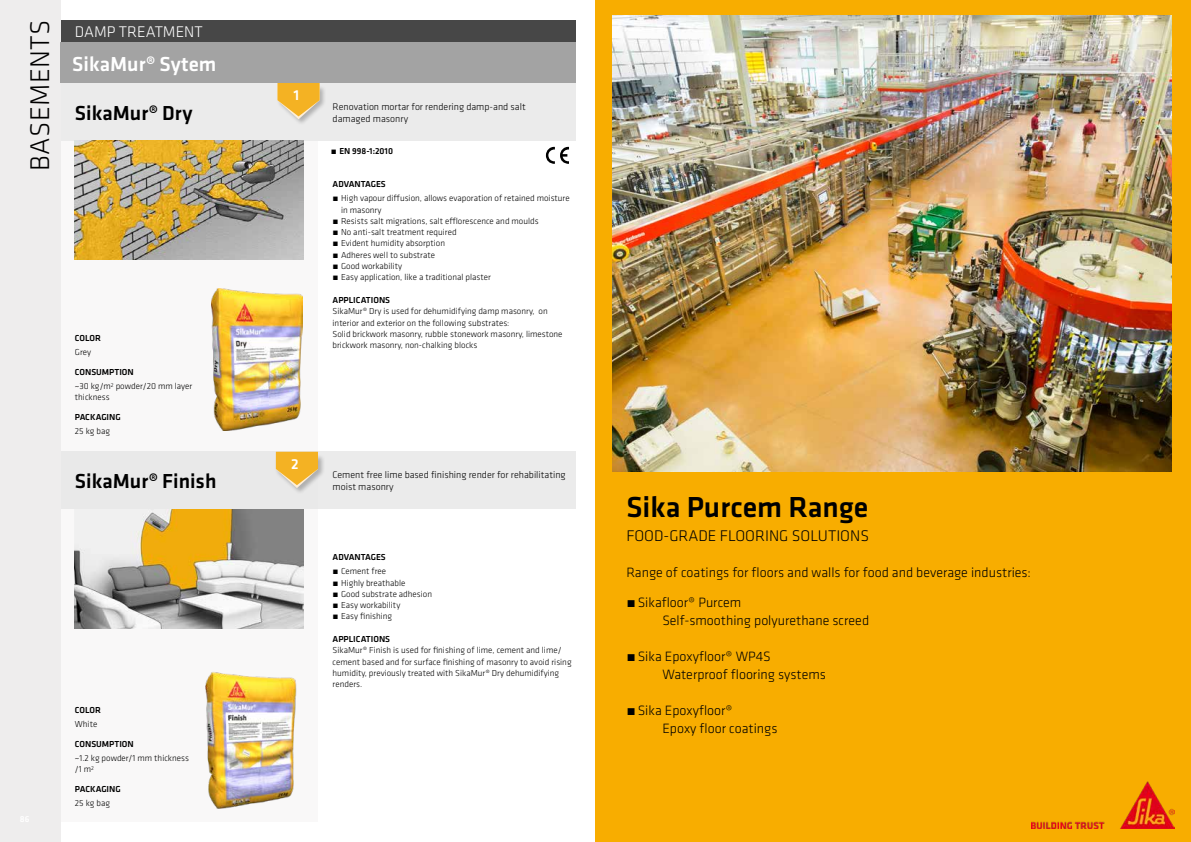
<style>
.page{position:relative;width:1191px;height:842px;background:#fff}
.page>*{position:absolute;margin:0;border:0;box-sizing:border-box;transform-origin:0 0}
.t1{font:500 30px "Klavika";color:#000}
.t2{font:300 28px "Klavika";letter-spacing:.015em;color:#000}
.t3{font:500 21px "Klavika";color:#000}
.t4{font:500 21px "Klavika";color:#fff}
.t5{font:300 16px "Klavika";color:#000}
.t6{font:300 16px "Klavika";color:#fff}
.t7{font:500 15px "Klavika";color:#fff}
.t8{font:300 14px/18px "Klavika";color:#000}
.t9{font:300 10px/12px "Klavika";color:#000}
.t10{font:300 9px/11.3px "Klavika";color:#000}
.t11{font:500 9px "Klavika";color:#000}
.s1{font-weight:300}
.s2{font-weight:500}
</style>
<div class="page">
<div style="left:60px;top:141px;width:258px;height:388px;background:#f9f8f8"></div>
<div style="left:60px;top:519px;width:258px;height:303px;background:#f9f8f8"></div>
<div style="left:60px;top:83px;width:515px;height:58px;background:#ebebeb"></div>
<div style="left:60px;top:20px;width:515px;height:23px;background:#474747"></div>
<div style="left:60px;top:451px;width:515px;height:58px;background:#ebebeb"></div>
<div style="left:0;top:0;width:60px;height:842px;background:#eeeded"></div>
<img style="left:75px;top:509px;width:228px;height:119px">
<img style="left:75px;top:141px;width:228px;height:119px">
<img style="left:212px;top:289px;width:91px;height:141px">
<div style="left:60px;top:43px;width:515px;height:40px;background:#a3a3a3"></div>
<div style="left:276px;top:85px;width:51px;height:41px;background:#000;opacity:.25"></div>
<svg style="left:277px;top:83px;width:43px;height:36px"></svg>
<div style="left:275px;top:453px;width:50px;height:42px;background:#000;opacity:.25"></div>
<svg style="left:276px;top:452px;width:42px;height:36px;background:#ecbd58"></svg>
<img style="left:205px;top:672px;width:92px;height:137px">
<svg style="left:546px;top:147px;width:23px;height:17px"></svg>
<div style="left:595px;top:0;width:596px;height:842px;background:#f8ad00"></div>
<img style="left:1031px;top:781px;width:143px;height:47px">
<img style="left:612px;top:16px;width:559px;height:456px">
<h2 class="t2" style="left:23px;top:171px;width:152px;rotate:-90deg">BASEMENTS</h2>
<h3 class="t6" style="left:75px;top:22px;width:129px">DAMP TREATMENT</h3>
<h3 class="t4" style="left:72px;top:50px;width:145px">SikaMur® Sytem</h3>
<h3 class="t7" style="left:293px;top:85px;width:7px">1</h3>
<p class="t9" style="left:332px;top:100px;width:195px">Renovation mortar for rendering damp-and salt</p>
<h3 class="t3" style="left:75px;top:98px;width:119px">SikaMur® Dry</h3>
<p class="t9" style="left:332px;top:112px;width:77px">damaged masonry</p>
<p class="t11" style="left:331px;top:145px;width:64px"><span class="s1">́</span> EN 998-1:2010</p>
<p class="t11" style="left:75px;top:332px;width:28px">COLOR</p>
<p class="t10" style="left:75px;top:346px;width:18px">Grey</p>
<p class="t10" style="left:75px;top:365px;width:119px;line-height:14.1px"><span class="s2">CONSUMPTION<br></span>~30 kg/m<sup>2</sup> powder/20 mm layer</p>
<p class="t10" style="left:75px;top:391px;width:36px">thickness</p>
<p class="t11" style="left:75px;top:411px;width:47px">PACKAGING</p>
<p class="t10" style="left:75px;top:425px;width:37px">25 kg bag</p>
<h3 class="t3" style="left:75px;top:467px;width:143px">SikaMur® Finish</h3>
<p class="t11" style="left:75px;top:704px;width:28px">COLOR</p>
<p class="t10" style="left:75px;top:718px;width:24px">White</p>
<p class="t11" style="left:75px;top:738px;width:60px">CONSUMPTION</p>
<p class="t10" style="left:75px;top:752px;width:116px">~1.2 kg powder/1 mm thickness /1 m<sup>2</sup></p>
<p class="t11" style="left:75px;top:783px;width:47px">PACKAGING</p>
<p class="t10" style="left:75px;top:797px;width:37px">25 kg bag</p>
<p class="t11" style="left:332px;top:178px;width:55px">ADVANTAGES</p>
<p class="t10" style="left:332px;top:192px;width:239px">́ High vapour diffusion, allows evaporation of retained moisture</p>
<p class="t10" style="left:341px;top:204px;width:42px">in masonry</p>
<p class="t10" style="left:332px;top:215px;width:208px">́ Resists salt migrations, salt efflorescence and moulds</p>
<p class="t10" style="left:332px;top:226px;width:126px">́ No anti-salt treatment required</p>
<p class="t10" style="left:332px;top:238px;width:114px">́ Evident humidity absorption</p>
<p class="t10" style="left:332px;top:249px;width:104px">́ Adheres well to substrate</p>
<p class="t10" style="left:332px;top:260px;width:71px">́ Good workability</p>
<p class="t10" style="left:332px;top:272px;width:160px">́ Easy application, like a traditional plaster</p>
<p class="t11" style="left:332px;top:294px;width:59px">APPLICATIONS</p>
<p class="t10" style="left:332px;top:306px;width:231px">SikaMur® Dry is used for dehumidifying damp masonry, on interior and exterior on the following substrates:<br>Solid brickwork masonry, rubble stonework masonry, limestone brickwork masonry, non-chalking blocks</p>
<h3 class="t7" style="left:291px;top:454px;width:9px">2</h3>
<p class="t9" style="left:332px;top:468px;width:235px">Cement free lime based finishing render for rehabilitating moist masonry</p>
<p class="t11" style="left:332px;top:551px;width:55px">ADVANTAGES</p>
<p class="t10" style="left:332px;top:565px;width:101px">́ Cement free<br>́ Highly breathable<br>́ Good substrate adhesion ́ Easy workability<br>́ Easy finishing</p>
<p class="t11" style="left:332px;top:633px;width:59px">APPLICATIONS</p>
<p class="t10" style="left:332px;top:645px;width:240px">SikaMur® Finish is used for finishing of lime, cement and lime/ cement based and for surface finishing of masonry to avoid rising humidity, previously treated with SikaMur® Dry dehumidifying renders.</p>
<h1 class="t1" style="left:626px;top:486px;width:243px">Sika Purcem Range</h1>
<h3 class="t5" style="left:626px;top:526px;width:244px">FOOD-GRADE FLOORING SOLUTIONS</h3>
<h3 class="t8" style="left:626px;top:557px;width:406px;line-height:30px">Range of coatings for floors and walls for food and beverage industries: ́Sikafloor® Purcem</h3>
<h3 class="t8" style="left:662px;top:611px;width:208px">Self-smoothing polyurethane screed</h3>
<h3 class="t8" style="left:662px;top:647px;width:165px;text-indent:-36px">́Sika Epoxyfloor® WP4S<br>Waterproof flooring systems</h3>
<h3 class="t8" style="left:662px;top:701px;width:117px;text-indent:-36px">́Sika Epoxyfloor®<br>Epoxy floor coatings</h3>
</div>
